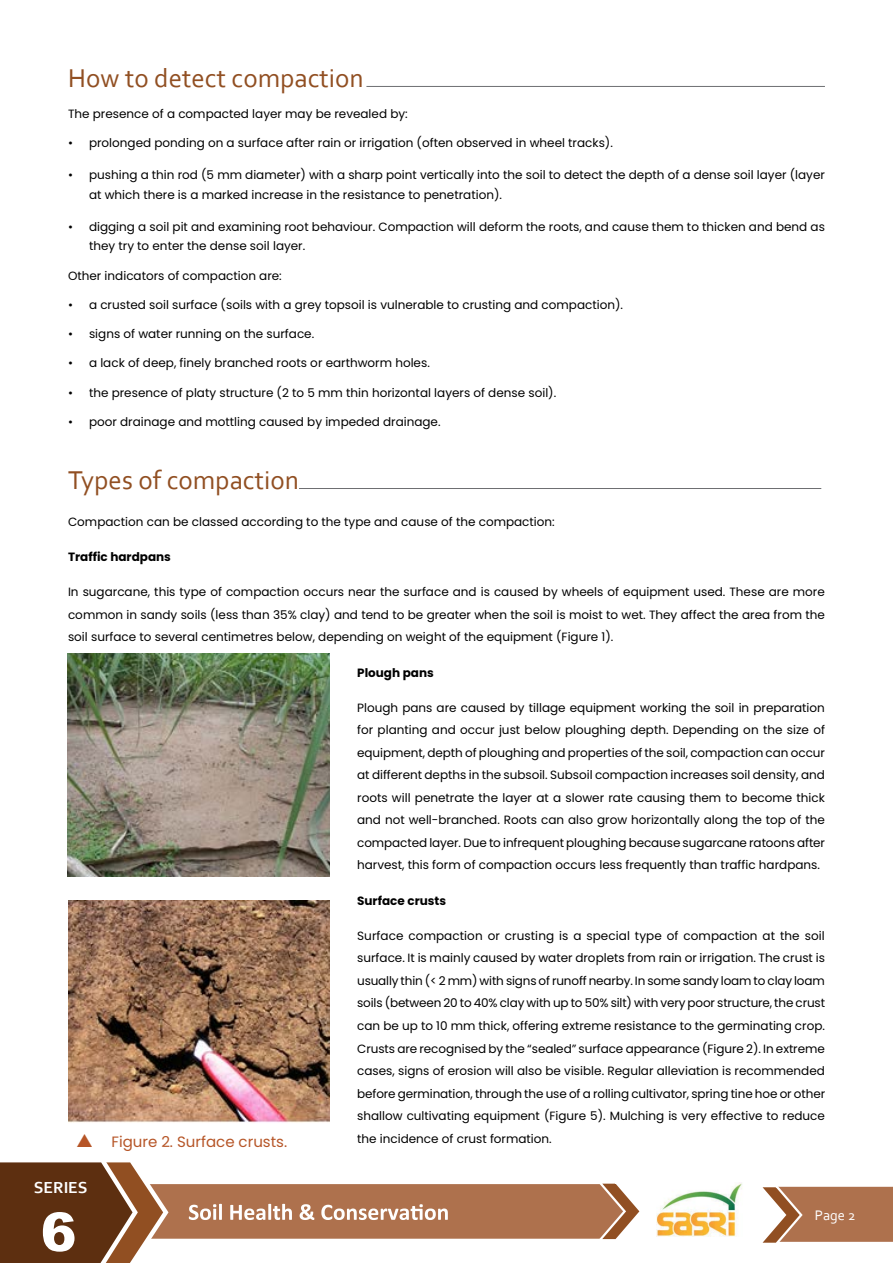
<style>
.page{position:relative;width:893px;height:1263px;background:#fff}
.page>*{position:absolute;margin:0;border:0;box-sizing:border-box;transform-origin:0 0}
.t1{font:900 53.55px "Arial";color:#fff}
.t2{font:27px "Corbel";color:#914f22}
.t3{font:700 16.8px "Corbel";color:#fff}
.t4{font:15px "Poppins";color:#b65527}
.t5{font:14.55px "Corbel";color:#fff}
.t6{font:12px/22.5px "Poppins";color:#000;text-align:justify}
.t7{font:700 12px "Poppins";color:#000}
</style>
<div class="page">
<img style="left:657px;top:1183px;width:85px;height:53px">
<svg style="left:0;top:1162px;width:640px;height:101px"></svg>
<svg style="left:762px;top:1186px;width:131px;height:57px;background:#b78263"></svg>
<hr style="left:299px;top:488px;width:522px;height:1px;background:#6d6e71">
<img style="left:68px;top:654px;width:261px;height:222px">
<img style="left:68px;top:901px;width:262px;height:222px">
<hr style="left:366px;top:86px;width:459px;height:1px;background:#6d6e71">
<h2 class="t2" style="left:68px;top:61px;width:297px">How to detect compaction</h2>
<p class="t6" style="left:68px;top:102px;width:341px">The presence of a compacted layer may be revealed by:</p>
<p class="t6" style="left:68px;top:131px;width:546px">• prolonged ponding on a surface after rain or irrigation (often observed in wheel tracks).</p>
<p class="t6" style="left:89px;top:165px;width:737px;line-height:19.5px;text-indent:-21px">• pushing a thin rod (5 mm diameter) with a sharp point vertically into the soil to detect the depth of a dense soil layer (layer at which there is a marked increase in the resistance to penetration).</p>
<p class="t6" style="left:89px;top:217px;width:737px;line-height:19.5px;text-indent:-21px">• digging a soil pit and examining root behaviour. Compaction will deform the roots, and cause them to thicken and bend as they try to enter the dense soil layer.</p>
<p class="t6" style="left:68px;top:264px;width:215px">Other indicators of compaction are:</p>
<p class="t6" style="left:68px;top:294px;width:556px">• a crusted soil surface (soils with a grey topsoil is vulnerable to crusting and compaction).</p>
<p class="t6" style="left:68px;top:323px;width:248px">• signs of water running on the surface.</p>
<p class="t6" style="left:68px;top:352px;width:363px">• a lack of deep, finely branched roots or earthworm holes.</p>
<p class="t6" style="left:68px;top:381px;width:490px">• the presence of platy structure (2 to 5 mm thin horizontal layers of dense soil).</p>
<p class="t6" style="left:68px;top:411px;width:374px">• poor drainage and mottling caused by impeded drainage.</p>
<h2 class="t2" style="left:68px;top:463px;width:232px">Types of compaction</h2>
<p class="t6" style="left:68px;top:510px;width:488px">Compaction can be classed according to the type and cause of the compaction:</p>
<p class="t7" style="left:68px;top:550px;width:104px">Traffic hardpans</p>
<p class="t6" style="left:68px;top:581px;width:758px">In sugarcane, this type of compaction occurs near the surface and is caused by wheels of equipment used. These are more common in sandy soils (less than 35% clay) and tend to be greater when the soil is moist to wet. They affect the area from the soil surface to several centimetres below, depending on weight of the equipment (Figure 1).</p>
<p class="t7" style="left:357px;top:665px;width:78px">Plough pans</p>
<p class="t6" style="left:357px;top:696px;width:469px">Plough pans are caused by tillage equipment working the soil in preparation for planting and occur just below ploughing depth. Depending on the size of equipment, depth of ploughing and properties of the soil, compaction can occur at different depths in the subsoil. Subsoil compaction increases soil density, and roots will penetrate the layer at a slower rate causing them to become thick and not well-branched. Roots can also grow horizontally along the top of the compacted layer. Due to infrequent ploughing because sugarcane ratoons after harvest, this form of compaction occurs less frequently than traffic hardpans.</p>
<p class="t7" style="left:357px;top:893px;width:91px">Surface crusts</p>
<p class="t6" style="left:357px;top:924px;width:469px">Surface compaction or crusting is a special type of compaction at the soil surface. It is mainly caused by water droplets from rain or irrigation. The crust is usually thin (&lt; 2 mm) with signs of runoff nearby. In some sandy loam to clay loam soils (between 20 to 40% clay with up to 50% silt) with very poor structure, the crust can be up to 10 mm thick, offering extreme resistance to the germinating crop.<br>Crusts are recognised by the “sealed” surface appearance (Figure 2). In extreme cases, signs of erosion will also be visible. Regular alleviation is recommended before germination, through the use of a rolling cultivator, spring tine hoe or other shallow cultivating equipment (Figure 5). Mulching is very effective to reduce the incidence of crust formation.</p>
<p class="t4" style="left:111px;top:1133px;width:177px">Figure 2. Surface crusts.</p>
<h3 class="t3" style="left:34px;top:1177px;width:55px">SERIES</h3>
<h1 class="t1" style="left:41px;top:1193px;width:37px">6</h1>
<p class="t5" style="left:815px;top:1206px;width:42px">Page 2</p>
</div>
